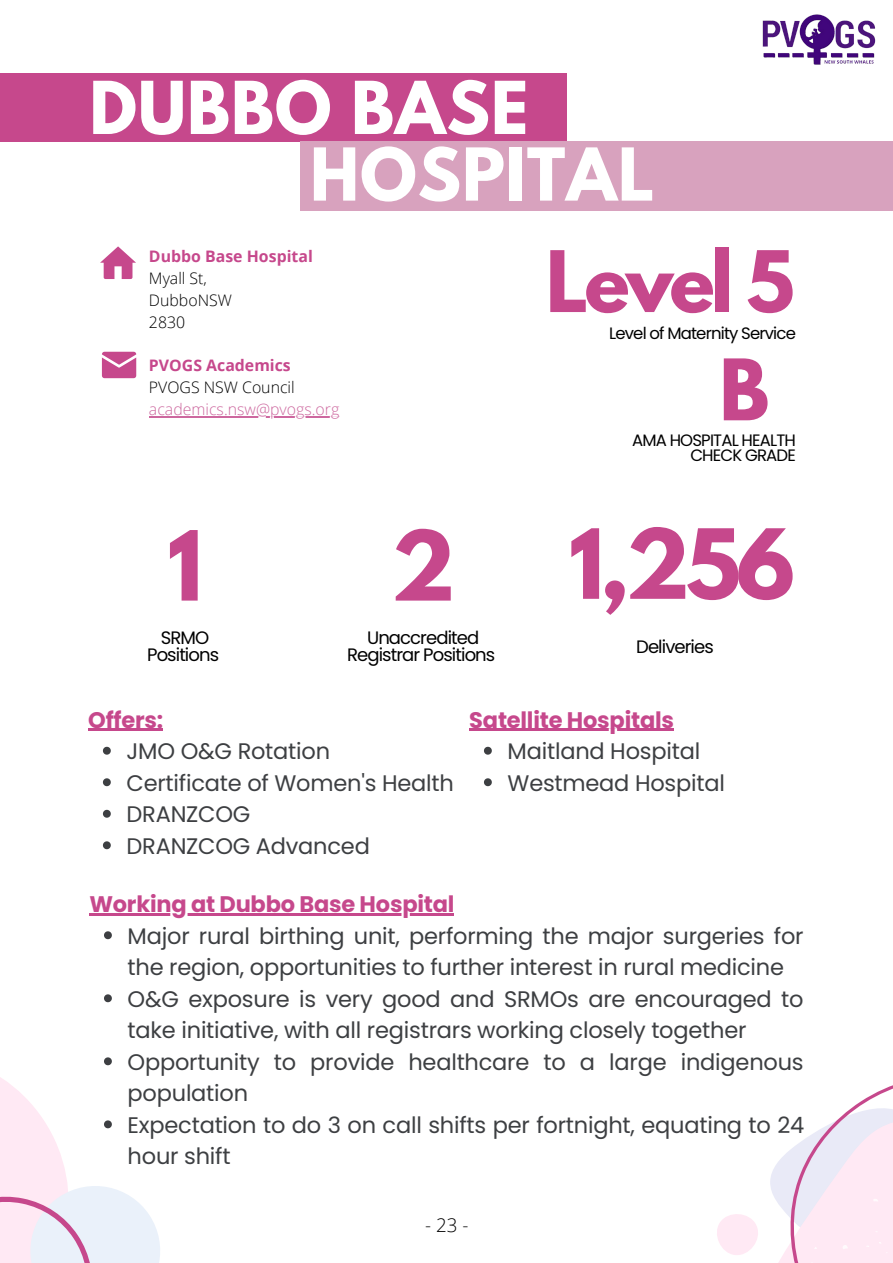
<style>
.page{position:relative;width:893px;height:1263px;background:#fff}
.page>*{position:absolute;margin:0;border:0;box-sizing:border-box;transform-origin:0 0}
.t1{font:700 85.5px "League Spartan";color:#c6488c}
.t2{font:700 75px "League Spartan";letter-spacing:-.05em;color:#c6488c}
.t3{font:700 64.5px/66.6px "League Spartan";letter-spacing:.015em;color:#fff}
.t4{font:22.5px/31.5px "Poppins";letter-spacing:-.01em;color:#3d3f42}
.t5{font:700 22.5px "Poppins";letter-spacing:-.01em;color:#c6488c}
.t6{font:300 18.75px "Open Sans";color:#000}
.t7{font:18px/16.9px "Poppins";letter-spacing:-.05em;color:#000;text-align:center}
.t8{font:16.5px/14.6px "Poppins";letter-spacing:-.05em;color:#000;text-align:right}
.t9{font:300 15.9px/22px "Open Sans";color:#000}
.t10{font:700 15.9px "Open Sans";color:#c6488c}
.t11{font:300 15.9px "Open Sans";color:#cd689f}
</style>
<div class="page">
<div style="left:0;top:73px;width:566px;height:68px;background:#c6488c"></div>
<div style="left:300px;top:141px;width:593px;height:70px;background:#d8a2be"></div>
<svg style="left:102px;top:352px;width:34px;height:26px"></svg>
<svg style="left:100px;top:246px;width:36px;height:33px"></svg>
<hr style="left:149px;top:416px;width:190px;height:2px;background:#cd689f">
<svg style="left:104px;top:931px;width:8px;height:8px"></svg>
<hr style="left:89px;top:913px;width:365px;height:2px;background:#c6488c">
<svg style="left:103px;top:747px;width:8px;height:8px"></svg>
<svg style="left:103px;top:778px;width:8px;height:8px"></svg>
<svg style="left:103px;top:810px;width:8px;height:8px"></svg>
<svg style="left:103px;top:841px;width:8px;height:8px"></svg>
<hr style="left:88px;top:729px;width:75px;height:2px;background:#c6488c">
<svg style="left:484px;top:747px;width:8px;height:8px"></svg>
<svg style="left:484px;top:778px;width:8px;height:8px"></svg>
<hr style="left:469px;top:729px;width:205px;height:2px;background:#c6488c">
<img style="left:762px;top:14px;width:114px;height:51px">
<svg style="left:717px;top:1085px;width:176px;height:178px"></svg>
<svg style="left:0;top:994px;width:160px;height:269px"></svg>
<h3 class="t3" style="left:310px;top:83px;width:346px;text-indent:-221px">DUBBO BASE<br>HOSPITAL</h3>
<p class="t10" style="left:149px;top:245px;width:165px">Dubbo Base Hospital</p>
<p class="t9" style="left:149px;top:266px;width:84px">Myall St,<br>DubboNSW<br>2830</p>
<p class="t10" style="left:149px;top:354px;width:143px">PVOGS Academics</p>
<p class="t9" style="left:149px;top:376px;width:147px">PVOGS NSW Council</p>
<p class="t11" style="left:149px;top:398px;width:192px">academics.nsw@pvogs.org</p>
<h1 class="t1" style="left:167px;top:524px;width:37px">1</h1>
<h1 class="t1" style="left:391px;top:524px;width:66px">2</h1>
<p class="t7" style="left:347px;top:630px;width:150px">Unaccredited<br>Registrar Positions</p>
<p class="t7" style="left:147px;top:630px;width:74px">SRMO<br>Positions</p>
<h2 class="t2" style="left:546px;top:245px;width:250px">Level 5</h2>
<p class="t8" style="left:609px;top:326px;width:188px">Level of Maternity Service</p>
<h2 class="t2" style="left:719px;top:353px;width:51px">B</h2>
<p class="t8" style="left:632px;top:433px;width:165px">AMA HOSPITAL HEALTH<br>CHECK GRADE</p>
<h1 class="t1" style="left:569px;top:522px;width:228px">1,256</h1>
<p class="t7" style="left:636px;top:638px;width:79px">Deliveries</p>
<p class="t5" style="left:88px;top:704px;width:77px">Offers:</p>
<p class="t4" style="left:127px;top:735px;width:329px">JMO O&amp;G Rotation<br>Certificate of Women's Health<br>DRANZCOG<br>DRANZCOG Advanced</p>
<p class="t5" style="left:89px;top:888px;width:366px">Working at Dubbo Base Hospital</p>
<p class="t5" style="left:469px;top:704px;width:206px">Satellite Hospitals</p>
<p class="t4" style="left:507px;top:735px;width:219px">Maitland Hospital<br>Westmead Hospital</p>
<p class="t4" style="left:128px;top:920px;width:678px">Major rural birthing unit, performing the major surgeries for the region, opportunities to further interest in rural medicine O&amp;G exposure is very good and SRMOs are encouraged to take initiative, with all registrars working closely together Opportunity to provide healthcare to a large indigenous population<br>Expectation to do 3 on call shifts per fortnight, equating to 24 hour shift</p>
<p class="t6" style="left:425px;top:1211px;width:45px">-23-</p>
</div>
